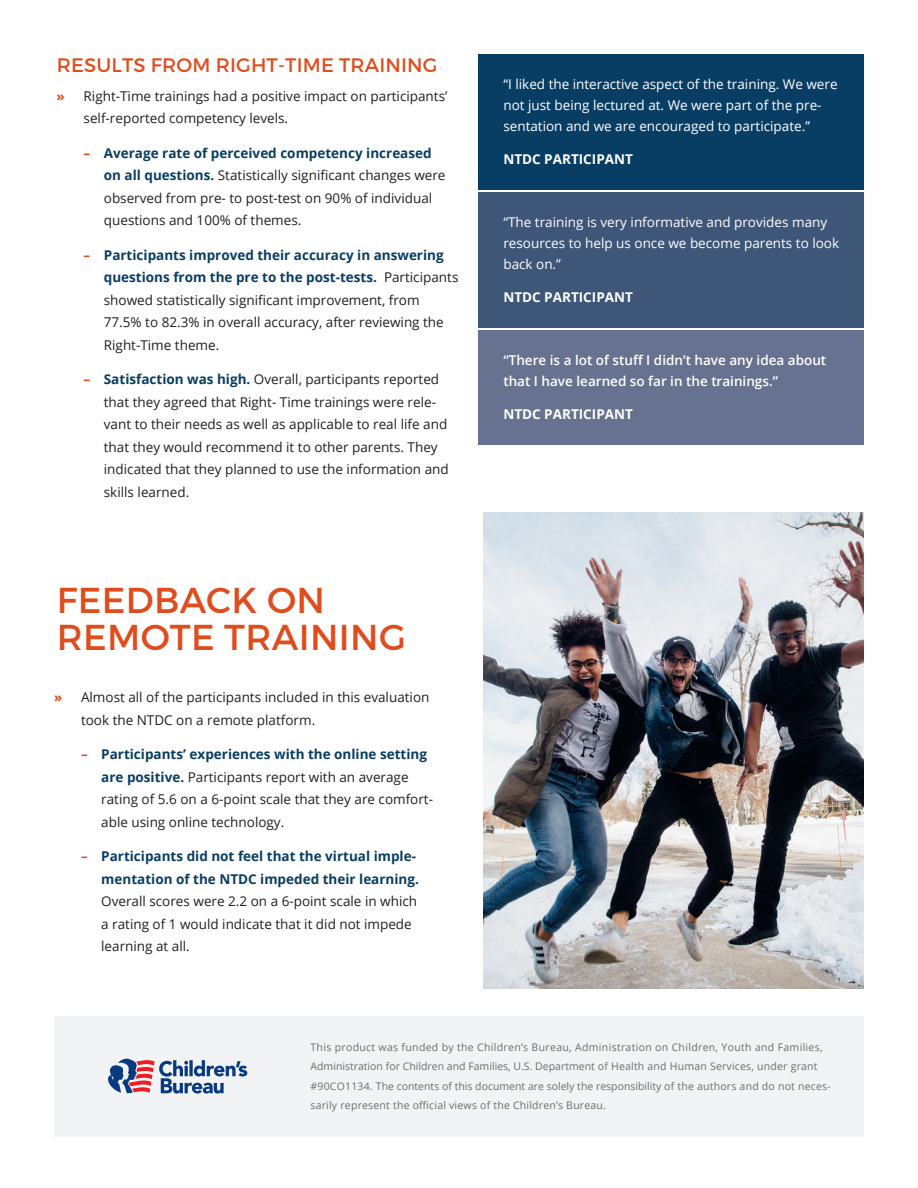
<style>
.page{position:relative;width:918px;height:1188px;background:#fff}
.page>*{position:absolute;margin:0;border:0;box-sizing:border-box;transform-origin:0 0}
.Title_Heading{font:36px/37.5px "Montserrat";letter-spacing:.01em;color:#df4d1e}
.Title_Heading-2{font:19.5px "Montserrat";letter-spacing:.01em;color:#df4d1e}
.t1{font:13.5px/22.5px "Open Sans";color:#231f20}
.Body_Text_-_White{font:13.5px/21px "Open Sans";color:#fff}
.Body_Text_-_White-2{font:600 13.5px/21px "Open Sans";color:#fff}
.Body_Text_-_White-3{font:700 13.5px "Open Sans";color:#fff}
.t2{font:10.5px/19.5px "Open Sans";letter-spacing:.02em;color:#6c6d70}
.s1{font-weight:700;color:#df4d1e}
.s2{font-weight:700;color:#093e64}
</style>
<div class="page">
<div style="left:54px;top:1016px;width:810px;height:120px;background:#f2f3f4"></div>
<svg style="left:108px;top:1059px;width:139px;height:35px"></svg>
<div style="left:479px;top:54px;width:385px;height:135px;background:#093e64"></div>
<div style="left:479px;top:192px;width:385px;height:135px;background:#3e5678"></div>
<div style="left:479px;top:330px;width:385px;height:114px;background:#66728f"></div>
<img style="left:483px;top:512px;width:381px;height:476px">
<p class="Title_Heading-2" style="left:57px;top:54px;width:382px">RESULTS FROM RIGHT-TIME TRAINING</p>
<p class="t1" style="left:84px;top:84px;width:365px;text-indent:-27px"><span class="s1">»</span> Right-Time trainings had a positive impact on participants’ self-reported competency levels.</p>
<p class="t1" style="left:104px;top:141px;width:343px;text-indent:-20px"><span class="s1">–</span> <span class="s2">Average rate of perceived competency increased on all questions.</span> Statistically significant changes were observed from pre- to post-test on 90% of individual questions and 100% of themes.</p>
<p class="t1" style="left:104px;top:243px;width:356px;text-indent:-20px"><span class="s1">–</span> <span class="s2">Participants improved their accuracy in answering questions from the pre to the post-tests.</span> Participants showed statistically significant improvement, from 77.5% to 82.3% in overall accuracy, after reviewing the Right-Time theme.</p>
<p class="t1" style="left:104px;top:368px;width:346px;text-indent:-20px"><span class="s1">–</span> <span class="s2">Satisfaction was high.</span> Overall, participants reported that they agreed that Right- Time trainings were rele&shy;vant to their needs as well as applicable to real life and that they would recommend it to other parents. They indicated that they planned to use the information and skills learned.</p>
<p class="Title_Heading" style="left:57px;top:581px;width:351px">FEEDBACK ON<br>REMOTE TRAINING</p>
<p class="t1" style="left:81px;top:686px;width:350px;text-indent:-27px"><span class="s1">»</span> Almost all of the participants included in this evaluation took the NTDC on a remote platform.</p>
<p class="t1" style="left:101px;top:743px;width:333px;text-indent:-20px"><span class="s1">–</span> <span class="s2">Participants’ experiences with the online setting are positive.</span> Participants report with an average rating of 5.6 on a 6-point scale that they are comfort&shy;able using online technology.</p>
<p class="t1" style="left:101px;top:845px;width:319px;text-indent:-20px"><span class="s1">–</span> <span class="s2">Participants did not feel that the virtual imple&shy;mentation of the NTDC impeded their learning.<br></span>Overall scores were 2.2 on a 6-point scale in which a rating of 1 would indicate that it did not impede learning at all.</p>
<p class="Body_Text_-_White" style="left:503px;top:73px;width:336px">“I liked the interactive aspect of the training. We were not just being lectured at. We were part of the pre&shy;sentation and we are encouraged to participate.”</p>
<p class="Body_Text_-_White-3" style="left:503px;top:150px;width:131px">NTDC PARTICIPANT</p>
<p class="Body_Text_-_White" style="left:503px;top:211px;width:337px">“The training is very informative and provides many resources to help us once we become parents to look back on.”</p>
<p class="Body_Text_-_White-3" style="left:503px;top:288px;width:131px">NTDC PARTICIPANT</p>
<p class="Body_Text_-_White-2" style="left:503px;top:350px;width:324px">“There is a lot of stuff I didn’t have any idea about that I have learned so far in the trainings.”</p>
<p class="Body_Text_-_White-3" style="left:503px;top:405px;width:131px">NTDC PARTICIPANT</p>
<p class="t2" style="left:310px;top:1037px;width:522px">This product was funded by the Children’s Bureau, Administration on Children, Youth and Families, Administration for Children and Families, U.S. Department of Health and Human Services, under grant #90CO1134. The contents of this document are solely the responsibility of the authors and do not neces&shy;sarily represent the official views of the Children’s Bureau.</p>
</div>
